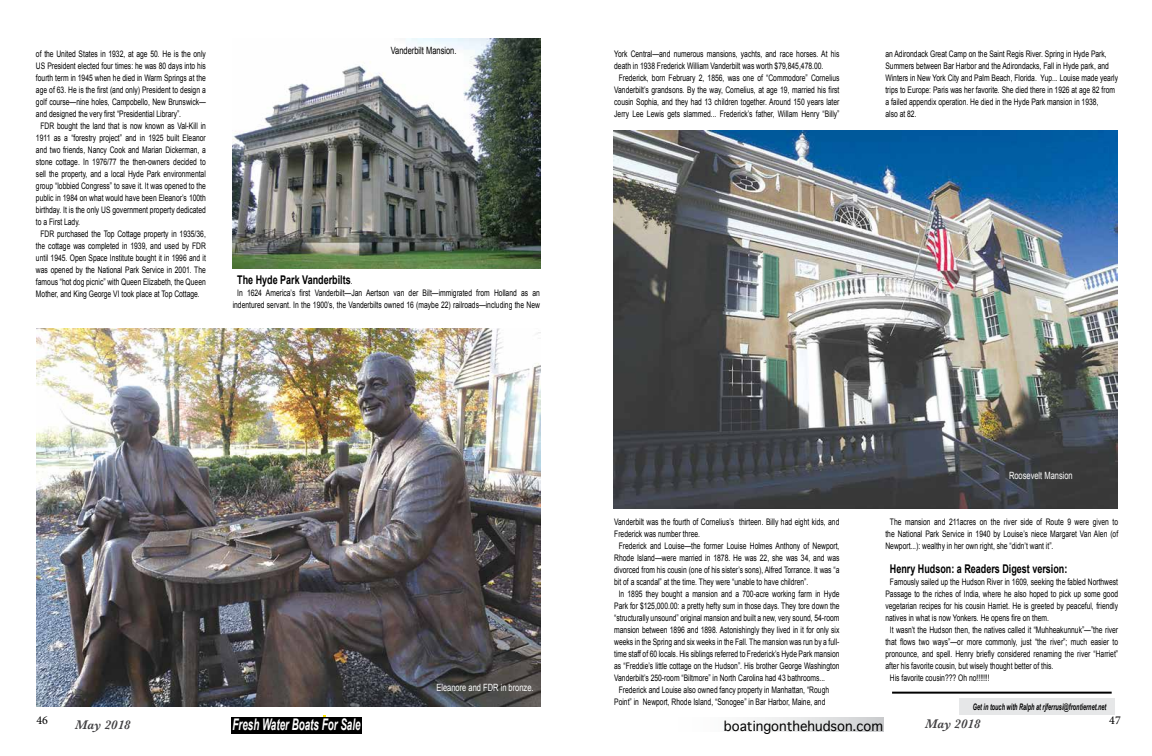
<style>
.page{position:relative;width:1152px;height:756px;background:#fff}
.page>*{position:absolute;margin:0;border:0;box-sizing:border-box;transform-origin:0 0}
.t1{font:italic 700 16px "Arial Narrow";color:#fff;scale:.75 1}
.t2{font:13px "Geneva";color:#000}
.t3{font:italic 600 13px "Baskerville";color:#414042}
.t4{font:700 12px "Arial";color:#000;scale:.75 1}
.t5{font:12px "Minion Pro";color:#000}
.t6{font:10px "Arial";color:#fff;scale:.75 1}
.t7{font:10px "Arial";color:#000;scale:.75 1}
.t8{font:9px/12px "Arial";color:#000;scale:.75 1}
.t9{font:italic 700 9px "Arial Narrow";color:#000;scale:.75 1}
.s1{font-weight:400;font-size:9px}
</style>
<div class="page">
<svg style="left:754px;top:717px;width:129px;height:15px"></svg>
<div style="left:232px;top:717px;width:130px;height:17px;background:#000"></div>
<img style="left:233px;top:38px;width:307px;height:231px">
<img style="left:36px;top:329px;width:504px;height:378px">
<img style="left:613px;top:130px;width:504px;height:378px">
<div style="left:960px;top:698px;width:155px;height:17px;background:#e6e7e8"></div>
<hr style="left:892px;top:692px;width:220px;height:2px;background:#000">
<p class="t8" style="left:36px;top:48px;width:228px">of the United States in 1932, at age 50. He is the only</p>
<p class="t8" style="left:36px;top:60px;width:228px">US President elected four times: he was 80 days into his</p>
<p class="t8" style="left:36px;top:72px;width:228px">fourth term in 1945 when he died in Warm Springs at the</p>
<p class="t8" style="left:36px;top:84px;width:228px">age of 63. He is the first (and only) President to design a</p>
<p class="t8" style="left:36px;top:96px;width:228px">golf course—nine holes, Campobello, New Brunswick—</p>
<p class="t8" style="left:36px;top:108px;width:195px">and designed the very first “Presidential Library”.</p>
<p class="t8" style="left:41px;top:120px;width:222px">FDR bought the land that is now known as Val-Kill in</p>
<p class="t8" style="left:36px;top:132px;width:228px">1911 as a “forestry project” and in 1925 built Eleanor</p>
<p class="t8" style="left:36px;top:144px;width:228px">and two friends, Nancy Cook and Marian Dickerman, a</p>
<p class="t8" style="left:36px;top:156px;width:228px">stone cottage. In 1976/77 the then-owners decided to</p>
<p class="t8" style="left:36px;top:168px;width:228px">sell the property, and a local Hyde Park environmental</p>
<p class="t8" style="left:36px;top:180px;width:228px">group “lobbied Congress” to save it. It was opened to the</p>
<p class="t8" style="left:36px;top:192px;width:228px">public in 1984 on what would have been Eleanor’s 100th</p>
<p class="t8" style="left:36px;top:204px;width:228px">birthday. It is the only US government property dedicated</p>
<p class="t8" style="left:36px;top:216px;width:60px">to a First Lady.</p>
<p class="t8" style="left:41px;top:228px;width:222px">FDR purchased the Top Cottage property in 1935/36,</p>
<p class="t8" style="left:36px;top:240px;width:228px">the cottage was completed in 1939, and used by FDR</p>
<p class="t8" style="left:36px;top:252px;width:228px">until 1945. Open Space Institute bought it in 1996 and it</p>
<p class="t8" style="left:36px;top:264px;width:228px">was opened by the National Park Service in 2001. The</p>
<p class="t8" style="left:36px;top:276px;width:228px">famous “hot dog picnic” with Queen Elizabeth, the Queen</p>
<p class="t8" style="left:36px;top:288px;width:220px">Mother, and King George VI took place at Top Cottage.</p>
<p class="t7" style="left:391px;top:44px;width:89px">Vanderbilt Mansion.</p>
<h3 class="t4" style="left:237px;top:271px;width:155px">The Hyde Park Vanderbilts<span class="s1">.</span></h3>
<p class="t8" style="left:233px;top:286px;width:411px;text-align:center">In 1624 America’s first Vanderbilt—Jan Aertson van der Bilt—immigrated from Holland as an indentured servant. In the 1900’s, the Vanderbilts owned 16 (maybe 22) railroads—including the New</p>
<p class="t6" style="left:436px;top:681px;width:131px">Eleanore and FDR in bronze.</p>
<p class="t8" style="left:614px;top:48px;width:302px">York Central—and numerous mansions, yachts, and race horses. At his</p>
<p class="t8" style="left:614px;top:60px;width:280px">death in 1938 Frederick William Vanderbilt was worth $79,845,478.00.</p>
<p class="t8" style="left:619px;top:72px;width:296px">Frederick, born February 2, 1856, was one of “Commodore” Cornelius</p>
<p class="t8" style="left:614px;top:84px;width:302px">Vanderbilt’s grandsons. By the way, Cornelius, at age 19, married his first</p>
<p class="t8" style="left:614px;top:96px;width:302px">cousin Sophia, and they had 13 children together. Around 150 years later</p>
<p class="t8" style="left:614px;top:108px;width:302px">Jerry Lee Lewis gets slammed... Frederick’s father, Willam Henry “Billy”</p>
<p class="t8" style="left:885px;top:48px;width:312px">an Adirondack Great Camp on the Saint Regis River. Spring in Hyde Park, Summers between Bar Harbor and the Adirondacks, Fall in Hyde park, and Winters in New York City and Palm Beach, Florida. Yup... Louise made yearly trips to Europe: Paris was her favorite. She died there in 1926 at age 82 from a failed appendix operation. He died in the Hyde Park mansion in 1938,<br>also at 82.</p>
<p class="t8" style="left:614px;top:516px;width:302px">Vanderbilt was the fourth of Cornelius’s thirteen. Billy had eight kids, and</p>
<p class="t8" style="left:614px;top:528px;width:116px">Frederick was number three.</p>
<p class="t8" style="left:619px;top:540px;width:296px">Frederick and Louise—the former Louise Holmes Anthony of Newport,</p>
<p class="t8" style="left:614px;top:552px;width:302px">Rhode Island—were married in 1878. He was 22, she was 34, and was</p>
<p class="t8" style="left:614px;top:564px;width:302px">divorced from his cousin (one of his sister’s sons), Alfred Torrance. It was “a</p>
<p class="t8" style="left:614px;top:576px;width:260px">bit of a scandal” at the time. They were “unable to have children”.</p>
<p class="t8" style="left:619px;top:588px;width:296px">In 1895 they bought a mansion and a 700-acre working farm in Hyde</p>
<p class="t8" style="left:614px;top:600px;width:302px">Park for $125,000.00: a pretty hefty sum in those days. They tore down the</p>
<p class="t8" style="left:614px;top:612px;width:302px">“structurally unsound” original mansion and built a new, very sound, 54-room</p>
<p class="t8" style="left:614px;top:624px;width:302px">mansion between 1896 and 1898. Astonishingly they lived in it for only six</p>
<p class="t8" style="left:614px;top:636px;width:302px">weeks in the Spring and six weeks in the Fall. The mansion was run by a full-</p>
<p class="t8" style="left:614px;top:648px;width:302px">time staff of 60 locals. His siblings referred to Frederick’s Hyde Park mansion</p>
<p class="t8" style="left:614px;top:660px;width:302px">as “Freddie’s little cottage on the Hudson”. His brother George Washington</p>
<p class="t8" style="left:614px;top:672px;width:283px">Vanderbilt’s 250-room “Biltmore” in North Carolina had 43 bathrooms...</p>
<p class="t8" style="left:619px;top:684px;width:282px">Frederick and Louise also owned fancy property in Manhattan, “Rough</p>
<p class="t8" style="left:614px;top:696px;width:283px">Point” in Newport, Rhode Island, “Sonogee” in Bar Harbor, Maine, and</p>
<p class="t6" style="left:1009px;top:469px;width:87px">Roosevelt Mansion</p>
<p class="t8" style="left:885px;top:516px;width:312px;text-align:justify;text-indent:5px">The mansion and 211acres on the river side of Route 9 were given to the National Park Service in 1940 by Louise’s niece Margaret Van Alen (of Newport...): wealthy in her own right, she “didn’t want it”.</p>
<h3 class="t4" style="left:890px;top:561px;width:238px">Henry Hudson: a Readers Digest version:</h3>
<p class="t8" style="left:890px;top:576px;width:306px">Famously sailed up the Hudson River in 1609, seeking the fabled Northwest</p>
<p class="t8" style="left:885px;top:588px;width:312px">Passage to the riches of India, where he also hoped to pick up some good</p>
<p class="t8" style="left:885px;top:600px;width:312px">vegetarian recipes for his cousin Harriet. He is greeted by peaceful, friendly</p>
<p class="t8" style="left:885px;top:612px;width:220px">natives in what is now Yonkers. He opens fire on them.</p>
<p class="t8" style="left:890px;top:624px;width:306px">It wasn’t the Hudson then, the natives called it “Muhheakunnuk”—”the river</p>
<p class="t8" style="left:885px;top:636px;width:312px">that flows two ways”—or more commonly, just “the river”; much easier to</p>
<p class="t8" style="left:885px;top:648px;width:312px">pronounce, and spell. Henry briefly considered renaming the river “Harriet”</p>
<p class="t8" style="left:885px;top:660px;width:226px">after his favorite cousin, but wisely thought better of this.</p>
<p class="t8" style="left:890px;top:672px;width:135px">His favorite cousin??? Oh no!!!!!!!</p>
<p class="t9" style="left:973px;top:700px;width:180px">Get in touch with Ralph at rjferrusi@frontiernet.net</p>
<h3 class="t5" style="left:36px;top:712px;width:13px">46</h3>
<h3 class="t5" style="left:1109px;top:712px;width:13px">47</h3>
<h1 class="t1" style="left:233px;top:713px;width:172px">Fresh Water Boats For Sale</h1>
<h2 class="t2" style="left:724px;top:719px;width:161px">boatingonthehudson.com</h2>
<h2 class="t3" style="left:75px;top:716px;width:57px">May 2018</h2>
<h2 class="t3" style="left:925px;top:715px;width:57px">May 2018</h2>
</div>
